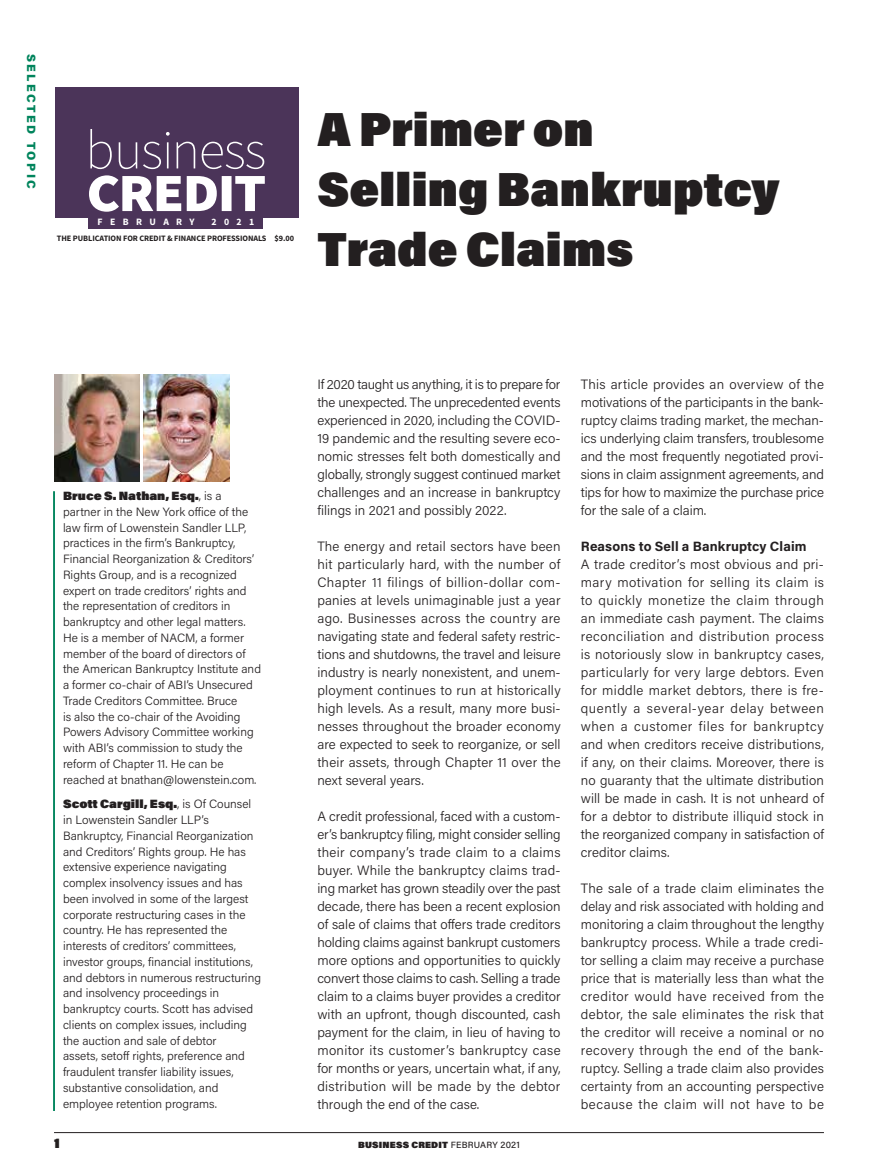
<style>
.page{position:relative;width:878px;height:1175px;background:#fff}
.page>*{position:absolute;margin:0;border:0;box-sizing:border-box;transform-origin:0 0}
.t1{font:900 48px/60px "Acumin Pro Semi Cond";color:#231f20}
.t2{font:300 13.5px/18px "Acumin Pro";letter-spacing:.005em;color:#231f20;text-align:justify}
.t3{font:700 13.5px "Acumin Pro";letter-spacing:.01em;color:#231f20}
.t4{font:900 13.5px "Acumin Pro";color:#231f20}
.t5{font:300 12px/15.8px "Acumin Pro";color:#231f20}
.t6{font:900 12px "Acumin Pro";letter-spacing:.2em;color:#00845c}
.t7{font:700 9.75px "Source Sans Pro";letter-spacing:.76em;color:#fff}
.t8{font:900 9px "Acumin Pro";letter-spacing:.02em;color:#231f20}
.t9{font:700 8.25px "Source Sans Pro";letter-spacing:-.01em;color:#231f20}
.s1{font-weight:900}
.s2{font-weight:500}
</style>
<div class="page">
<hr style="left:53px;top:491px;width:2px;height:620px;background:#00845c">
<img style="left:54px;top:375px;width:86px;height:106px">
<img style="left:144px;top:375px;width:85px;height:106px">
<div style="left:55px;top:87px;width:243px;height:130px;background:#4b3459"></div>
<div style="left:88px;top:211px;width:175px;height:18px;background:#4b3459"></div>
<svg style="left:89px;top:175px;width:176px;height:37px"></svg>
<svg style="left:90px;top:129px;width:174px;height:40px"></svg>
<hr style="left:54px;top:1132px;width:770px;height:1px;background:#231f20">
<p class="t6" style="left:40px;top:54px;width:136px;rotate:90deg">SELECTED TOPIC</p>
<p class="t7" style="left:98px;top:215px;width:99px">FEBRUARY</p>
<p class="t7" style="left:211px;top:215px;width:44px">2021</p>
<p class="t9" style="left:57px;top:233px;width:239px">THE PUBLICATION FOR CREDIT &amp; FINANCE PROFESSIONALS $9.00</p>
<h1 class="t1" style="left:317px;top:97px;width:463px">A Primer on<br>Selling Bankruptcy<br>Trade Claims</h1>
<p class="t5" style="left:63px;top:487px;width:199px"><span class="s1">Bruce S. Nathan, Esq.</span>, is a partner in the New York office of the law firm of Lowenstein Sandler LLP, practices in the firm’s Bankruptcy, Financial Reorganization &amp; Creditors’ Rights Group, and is a recognized expert on trade creditors’ rights and the representation of creditors in bankruptcy and other legal matters.<br>He is a member of NACM, a former member of the board of directors of the American Bankruptcy Institute and a former co-chair of ABI’s Unsecured Trade Creditors Committee. Bruce<br>is also the co-chair of the Avoiding Powers Advisory Committee working with ABI’s commission to study the reform of Chapter 11. He can be reached at bnathan@lowenstein.com.</p>
<p class="t5" style="left:63px;top:795px;width:199px"><span class="s1">Scott Cargill, Esq.</span>, is Of Counsel in Lowenstein Sandler LLP’s Bankruptcy, Financial Reorganization and Creditors’ Rights group. He has extensive experience navigating complex insolvency issues and has been involved in some of the largest corporate restructuring cases in the country. He has represented the interests of creditors’ committees, investor groups, financial institutions, and debtors in numerous restructuring and insolvency proceedings in bankruptcy courts. Scott has advised clients on complex issues, including the auction and sale of debtor<br>assets, setoff rights, preference and fraudulent transfer liability issues, substantive consolidation, and employee retention programs.</p>
<p class="t2" style="left:317px;top:375px;width:245px">If 2020 taught us anything, it is to prepare for the unexpected. The unprecedented events experienced in 2020, including the COVID-19 pandemic and the resulting severe eco&shy;nomic stresses felt both domestically and globally, strongly suggest continued market challenges and an increase in bankruptcy filings in 2021 and possibly 2022.</p>
<p class="t2" style="left:317px;top:537px;width:245px">The energy and retail sectors have been hit particularly hard, with the number of Chapter 11 filings of billion-dollar com&shy;panies at levels unimaginable just a year ago. Businesses across the country are navigating state and federal safety restric&shy;tions and shutdowns, the travel and leisure industry is nearly nonexistent, and unem&shy;ployment continues to run at historically high levels. As a result, many more busi&shy;nesses throughout the broader economy are expected to seek to reorganize, or sell their assets, through Chapter 11 over the next several years.</p>
<p class="t2" style="left:317px;top:806px;width:245px">A credit professional, faced with a custom&shy;er’s bankruptcy filing, might consider selling their company’s trade claim to a claims buyer. While the bankruptcy claims trad&shy;ing market has grown steadily over the past decade, there has been a recent explosion of sale of claims that offers trade creditors holding claims against bankrupt customers more options and opportunities to quickly convert those claims to cash. Selling a trade claim to a claims buyer provides a creditor with an upfront, though discounted, cash payment for the claim, in lieu of having to monitor its customer’s bankruptcy case for months or years, uncertain what, if any, distribution will be made by the debtor through the end of the case.</p>
<p class="t4" style="left:54px;top:1133px;width:7px">1</p>
<p class="t8" style="left:358px;top:1138px;width:163px">BUSINESS CREDIT <span class="s2">FEBRUARY 2021</span></p>
<p class="t2" style="left:580px;top:374px;width:245px">This article provides an overview of the motivations of the participants in the bank&shy;ruptcy claims trading market, the mechan&shy;ics underlying claim transfers, troublesome and the most frequently negotiated provi&shy;sions in claim assignment agreements, and tips for how to maximize the purchase price for the sale of a claim.</p>
<p class="t3" style="left:580px;top:536px;width:227px">Reasons to Sell a Bankruptcy Claim</p>
<p class="t2" style="left:580px;top:554px;width:245px">A trade creditor’s most obvious and pri&shy;mary motivation for selling its claim is to quickly monetize the claim through an immediate cash payment. The claims reconciliation and distribution process is notoriously slow in bankruptcy cases, particularly for very large debtors. Even for middle market debtors, there is fre&shy;quently a several-year delay between when a customer files for bankruptcy and when creditors receive distributions, if any, on their claims. Moreover, there is no guaranty that the ultimate distribution will be made in cash. It is not unheard of for a debtor to distribute illiquid stock in the reorganized company in satisfaction of creditor claims.</p>
<p class="t2" style="left:580px;top:878px;width:245px">The sale of a trade claim eliminates the delay and risk associated with holding and monitoring a claim throughout the lengthy bankruptcy process. While a trade credi&shy;tor selling a claim may receive a purchase price that is materially less than what the creditor would have received from the debtor, the sale eliminates the risk that the creditor will receive a nominal or no recovery through the end of the bank&shy;ruptcy. Selling a trade claim also provides certainty from an accounting perspective because the claim will not have to be</p>
</div>
